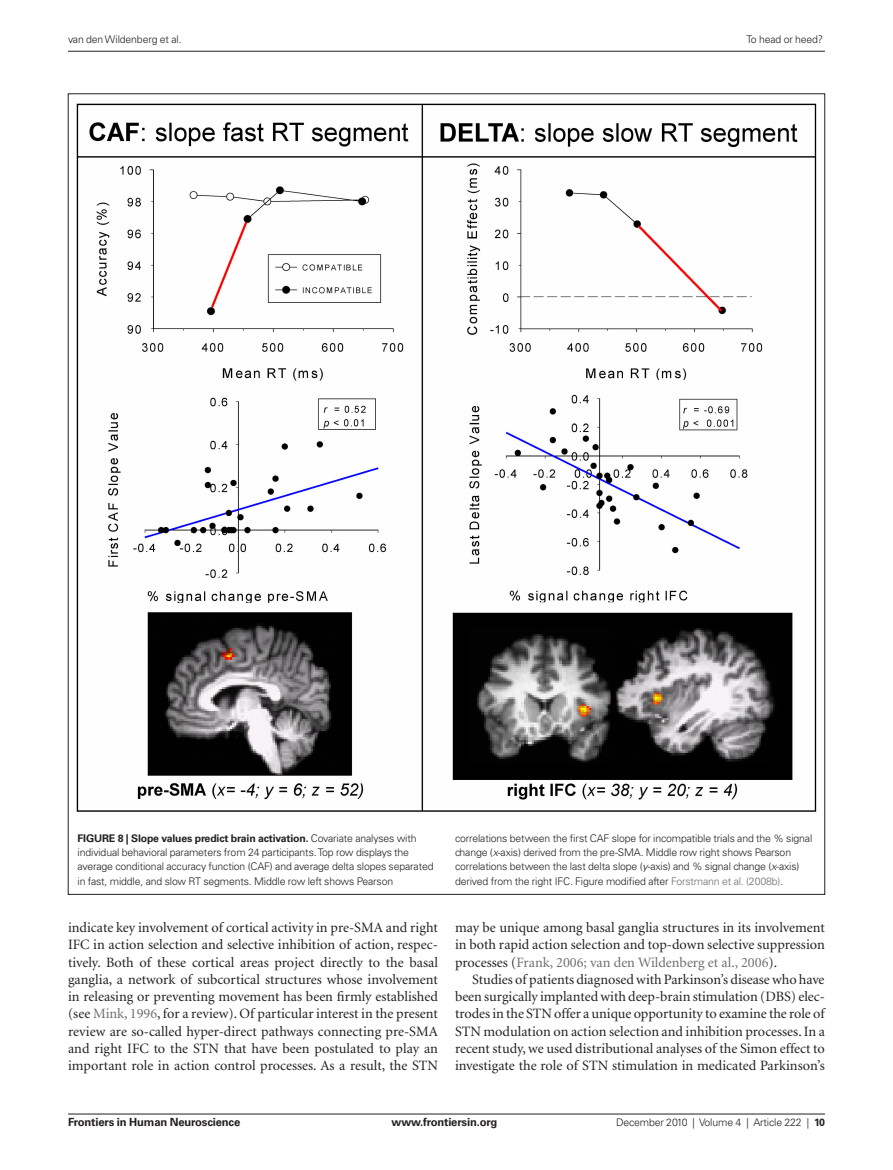
<style>
.page{position:relative;width:893px;height:1170px;background:#fff}
.page>*{position:absolute;margin:0;border:0;box-sizing:border-box;transform-origin:0 0}
.ART_tx1{font:14.25px/17.2px "Minion";color:#231f20;text-align:justify}
.ART_tx{font:14.25px/17.2px "Minion";color:#231f20;text-align:justify}
.t1{font:700 11.25px "Univers";letter-spacing:-.015em;color:#231f20}
.FIGURE_tx{font:300 10.5px/14.2px "Univers";letter-spacing:-.015em;color:#231f20}
.s1{font-weight:700}
.s2{font-style:italic}
.s3{color:#6c6d70}
</style>
<div class="page">
<hr style="left:68px;top:1113px;width:757px;height:1px;background:#231f20">
<hr style="left:68px;top:51px;width:757px;height:1px;background:#231f20">
<img style="left:77px;top:103px;width:739px;height:709px">
<p class="FIGURE_tx" style="left:68px;top:32px;width:115px">van den Wildenberg et al.</p>
<p class="FIGURE_tx" style="left:746px;top:32px;width:78px">To head or heed?</p>
<p class="FIGURE_tx" style="left:78px;top:830px;width:357px"><span class="s1">Figure 8 | Slope values predict brain activation.</span> Covariate analyses with individual behavioral parameters from 24 participants. Top row displays the average conditional accuracy function (CAF) and average delta slopes separated in fast, middle, and slow RT segments. Middle row left shows Pearson</p>
<p class="FIGURE_tx" style="left:455px;top:830px;width:359px">correlations between the first CAF slope for incompatible trials and the % signal change (<span class="s2">x</span>-axis) derived from the pre-SMA. Middle row right shows Pearson correlations between the last delta slope (<span class="s2">y</span>-axis) and % signal change (<span class="s2">x</span>-axis) derived from the right IFC. Figure modified after <span class="s3">Forstmann et al. (2008b)</span>.</p>
<p class="ART_tx1" style="left:68px;top:919px;width:371px">indicate key involvement of cortical activity in pre-SMA and right IFC in action selection and selective inhibition of action, respec&shy;tively. Both of these cortical areas project directly to the basal ganglia, a network of subcortical structures whose involvement in releasing or preventing movement has been firmly established (see <span class="s3">Mink, 1996</span>, for a review). Of particular interest in the present review are so-called hyper-direct pathways connecting pre-SMA and right IFC to the STN that have been postulated to play an important role in action control processes. As a result, the STN</p>
<p class="ART_tx1" style="left:455px;top:919px;width:371px">may be unique among basal ganglia structures in its involvement in both rapid action selection and top-down selective suppression processes (<span class="s3">Frank, 2006; van den Wildenberg et al., 2006</span>).</p>
<p class="ART_tx" style="left:455px;top:971px;width:371px;text-indent:17px">Studies of patients diagnosed with Parkinson’s disease who have been surgically implanted with deep-brain stimulation (DBS) elec&shy;trodes in the STN offer a unique opportunity to examine the role of STN modulation on action selection and inhibition processes. In a recent study, we used distributional analyses of the Simon effect to investigate the role of STN stimulation in medicated Parkinson’s</p>
<p class="t1" style="left:68px;top:1115px;width:174px">Frontiers in Human Neuroscience</p>
<p class="t1" style="left:392px;top:1115px;width:107px">www.frontiersin.org</p>
<p class="FIGURE_tx" style="left:616px;top:1115px;width:210px">December 2010 | Volume 4 | Article 222 | <span class="s1">10</span></p>
</div>
